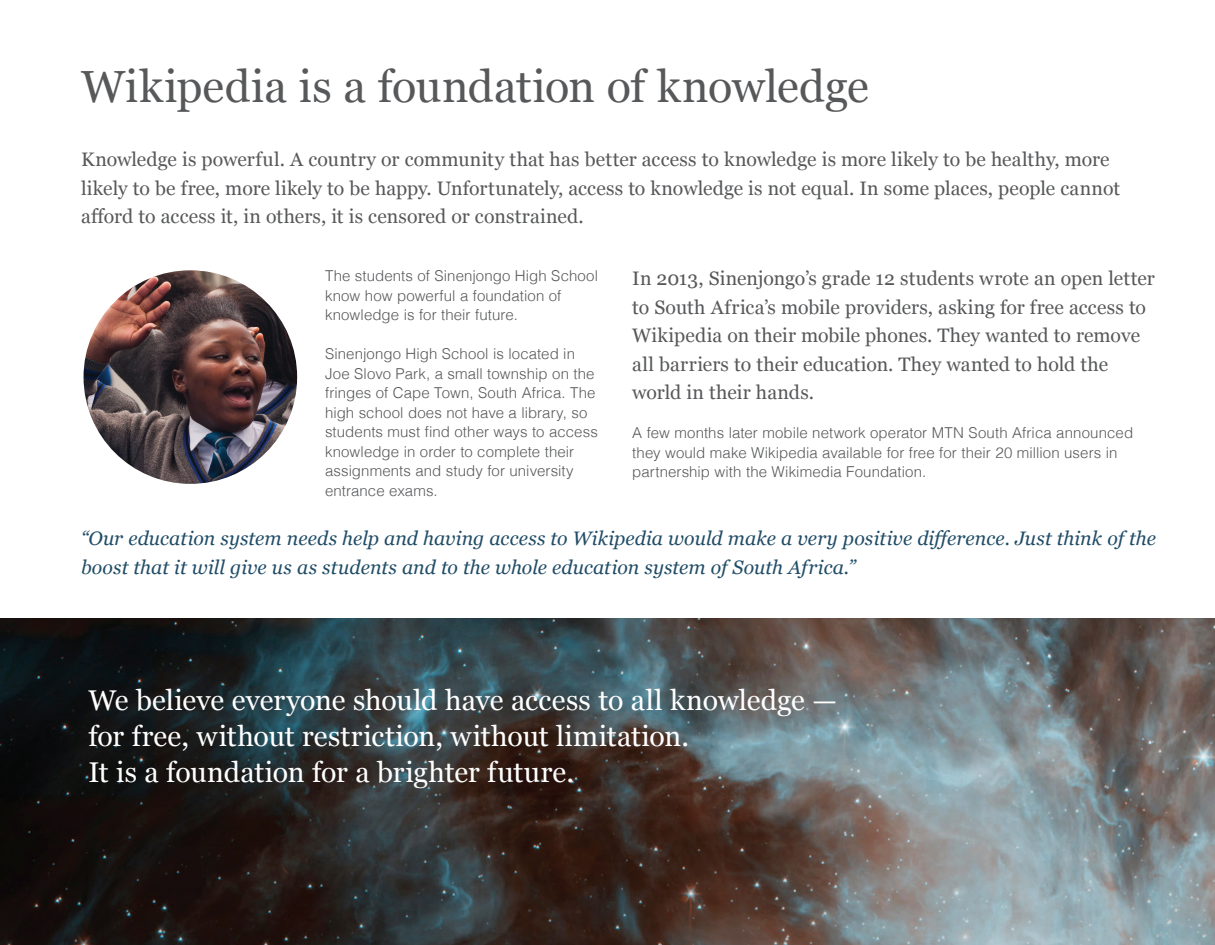
<style>
.page{position:relative;width:1215px;height:945px;background:#fff}
.page>*{position:absolute;margin:0;border:0;box-sizing:border-box;transform-origin:0 0}
.t1{font:45px "Georgia";color:#57585a}
.t2{font:28.5px/36px "Georgia";letter-spacing:-.005em;color:#fff}
.t3{font:19.5px/28.5px "Georgia";letter-spacing:.005em;color:#57585a}
.t4{font:italic 19.5px/28.5px "Georgia";color:#214d67}
.t5{font:300 15px/19.5px "Helvetica";letter-spacing:.005em;color:#57585a}
</style>
<div class="page">
<img style="left:0;top:618px;width:1215px;height:327px">
<img style="left:84px;top:270px;width:213px;height:214px;border-radius:107px">
<h1 class="t1" style="left:81px;top:53px;width:789px">Wikipedia is a foundation of knowledge</h1>
<p class="t3" style="left:81px;top:144px;width:1041px">Knowledge is powerful. A country or community that has better access to knowledge is more likely to be healthy, more likely to be free, more likely to be happy. Unfortunately, access to knowledge is not equal. In some places, people cannot afford to access it, in others, it is censored or constrained.</p>
<p class="t5" style="left:325px;top:265px;width:274px">The students of Sinenjongo High School know how powerful a foundation of knowledge is for their future.</p>
<p class="t5" style="left:325px;top:343px;width:274px">Sinenjongo High School is located in Joe Slovo Park, a small township on the fringes of Cape Town, South Africa. The high school does not have a library, so students must find other ways to access knowledge in order to complete their assignments and study for university entrance exams.</p>
<p class="t3" style="left:632px;top:263px;width:524px">In 2013, Sinenjongo’s grade 12 students wrote an open letter to South Africa’s mobile providers, asking for free access to Wikipedia on their mobile phones. They wanted to remove all barriers to their education. They wanted to hold the world in their hands.</p>
<p class="t5" style="left:632px;top:422px;width:502px">A few months later mobile network operator MTN South Africa announced they would make Wikipedia available for free for their 20 million users in partnership with the Wikimedia Foundation.</p>
<h3 class="t4" style="left:81px;top:523px;width:1077px">“Our education system needs help and having access to Wikipedia would make a very positive difference. Just think of the boost that it will give us as students and to the whole education system of South Africa.”</h3>
<h2 class="t2" style="left:88px;top:681px;width:750px">We believe everyone should have access to all knowledge — for free, without restriction, without limitation.<br>It is a foundation for a brighter future.</h2>
</div>
